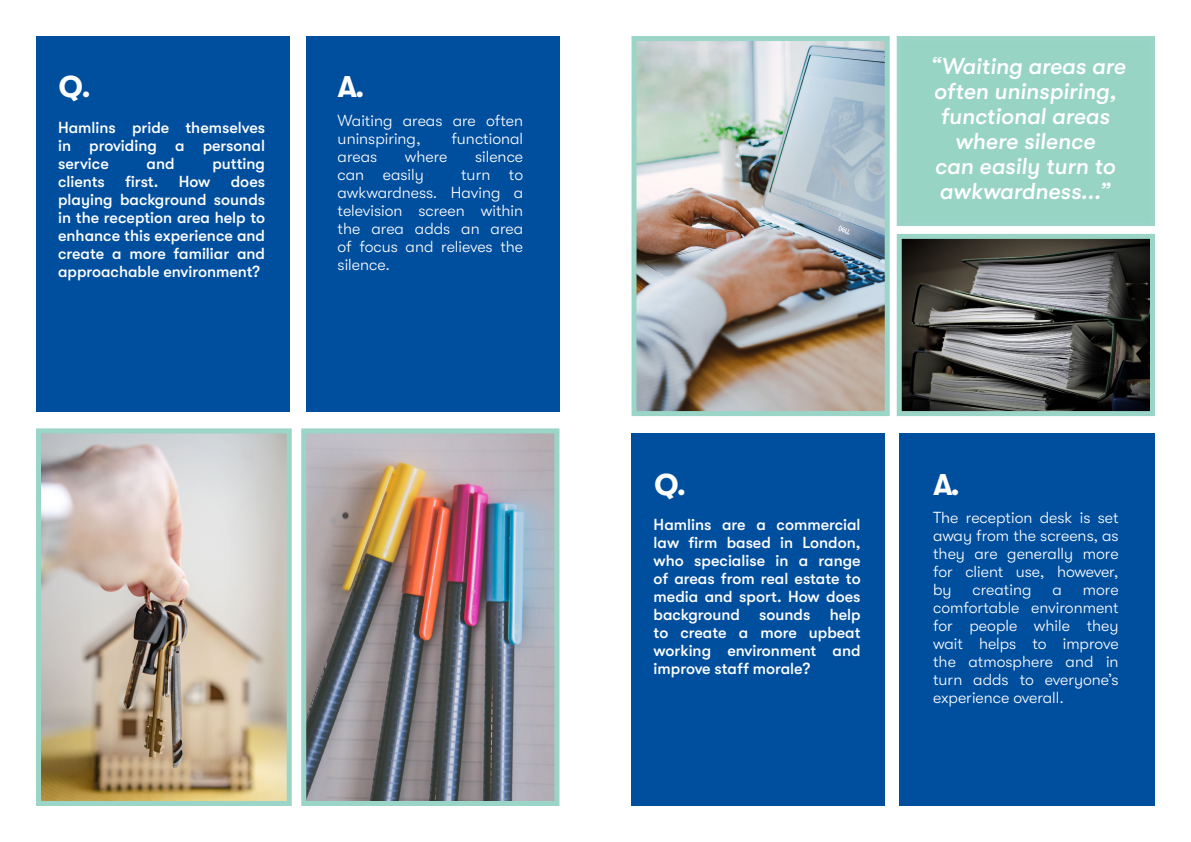
<style>
.page{position:relative;width:1191px;height:842px;background:#fff}
.page>*{position:absolute;margin:0;border:0;box-sizing:border-box;transform-origin:0 0}
.t1{font:700 30px "GT Walsheim";color:#fff}
.t2{font:23px/25px "GT Walsheim Md Ob";color:#fff;text-align:center}
.t3{font:500 16px/18px "GT Walsheim";color:#fff;text-align:justify}
.t4{font:300 16px/18px "GT Walsheim";color:#fff;text-align:justify}
</style>
<div class="page">
<div style="left:36px;top:36px;width:253px;height:375px;background:#004f9f"></div>
<img style="left:307px;top:434px;width:246px;height:366px">
<div style="left:301px;top:428px;width:258px;height:378px;border:5px solid #9bd5c7"></div>
<img style="left:42px;top:434px;width:244px;height:366px">
<div style="left:36px;top:428px;width:256px;height:378px;border:5px solid #9bd5c7"></div>
<div style="left:306px;top:36px;width:253px;height:375px;background:#004f9f"></div>
<div style="left:631px;top:433px;width:253px;height:373px;background:#004f9f"></div>
<img style="left:637px;top:42px;width:246px;height:368px">
<div style="left:631px;top:36px;width:258px;height:380px;border:5px solid #9bd5c7"></div>
<div style="left:896px;top:36px;width:259px;height:190px;background:#98d4c3"></div>
<div style="left:899px;top:433px;width:256px;height:373px;background:#004f9f"></div>
<img style="left:902px;top:240px;width:247px;height:170px">
<div style="left:896px;top:234px;width:259px;height:182px;border:5px solid #9bd5c7"></div>
<p class="t1" style="left:59px;top:70px;width:33px">Q.</p>
<p class="t3" style="left:58px;top:118px;width:208px">Hamlins pride themselves in providing a personal service</p>
<p class="t3" style="left:147px;top:154px;width:29px">and</p>
<p class="t3" style="left:212px;top:154px;width:54px">putting</p>
<p class="t3" style="left:58px;top:172px;width:48px">clients</p>
<p class="t3" style="left:125px;top:172px;width:35px">first.</p>
<p class="t3" style="left:179px;top:172px;width:33px">How</p>
<p class="t3" style="left:58px;top:172px;width:208px;text-indent:173px">does playing background sounds in the reception area help to enhance this experience and create a more familiar and approachable environment?</p>
<p class="t1" style="left:338px;top:70px;width:28px">A.</p>
<p class="t4" style="left:338px;top:111px;width:187px">Waiting areas are often</p>
<p class="t4" style="left:338px;top:129px;width:85px">uninspiring,</p>
<p class="t4" style="left:451px;top:129px;width:73px">functional</p>
<p class="t4" style="left:338px;top:147px;width:41px">areas</p>
<p class="t4" style="left:405px;top:147px;width:44px">where</p>
<p class="t4" style="left:475px;top:147px;width:50px">silence</p>
<p class="t4" style="left:338px;top:165px;width:88px">can easily</p>
<p class="t4" style="left:338px;top:165px;width:187px;text-indent:123px">turn to awkwardness. Having a television screen within the area adds an area of focus and relieves the silence.</p>
<p class="t2" style="left:930px;top:53px;width:197px">“Waiting areas are often uninspiring, functional areas where silence<br>can easily turn to awkwardness...”</p>
<p class="t1" style="left:654px;top:468px;width:33px">Q.</p>
<p class="t3" style="left:653px;top:516px;width:208px">Hamlins are a commercial law firm based in London, who specialise in a range of areas from real estate to media and sport. How does background sounds help to create a more upbeat working environment and improve staff morale?</p>
<p class="t1" style="left:933px;top:468px;width:28px">A.</p>
<p class="t4" style="left:933px;top:509px;width:187px">The reception desk is set away from the screens, as they are generally more for client use, however, by</p>
<p class="t4" style="left:972px;top:581px;width:60px">creating</p>
<p class="t4" style="left:1052px;top:581px;width:11px">a</p>
<p class="t4" style="left:933px;top:581px;width:187px;text-indent:150px">more comfortable environment for people while they wait helps to improve the atmosphere and in turn adds to everyone’s experience overall.</p>
</div>
